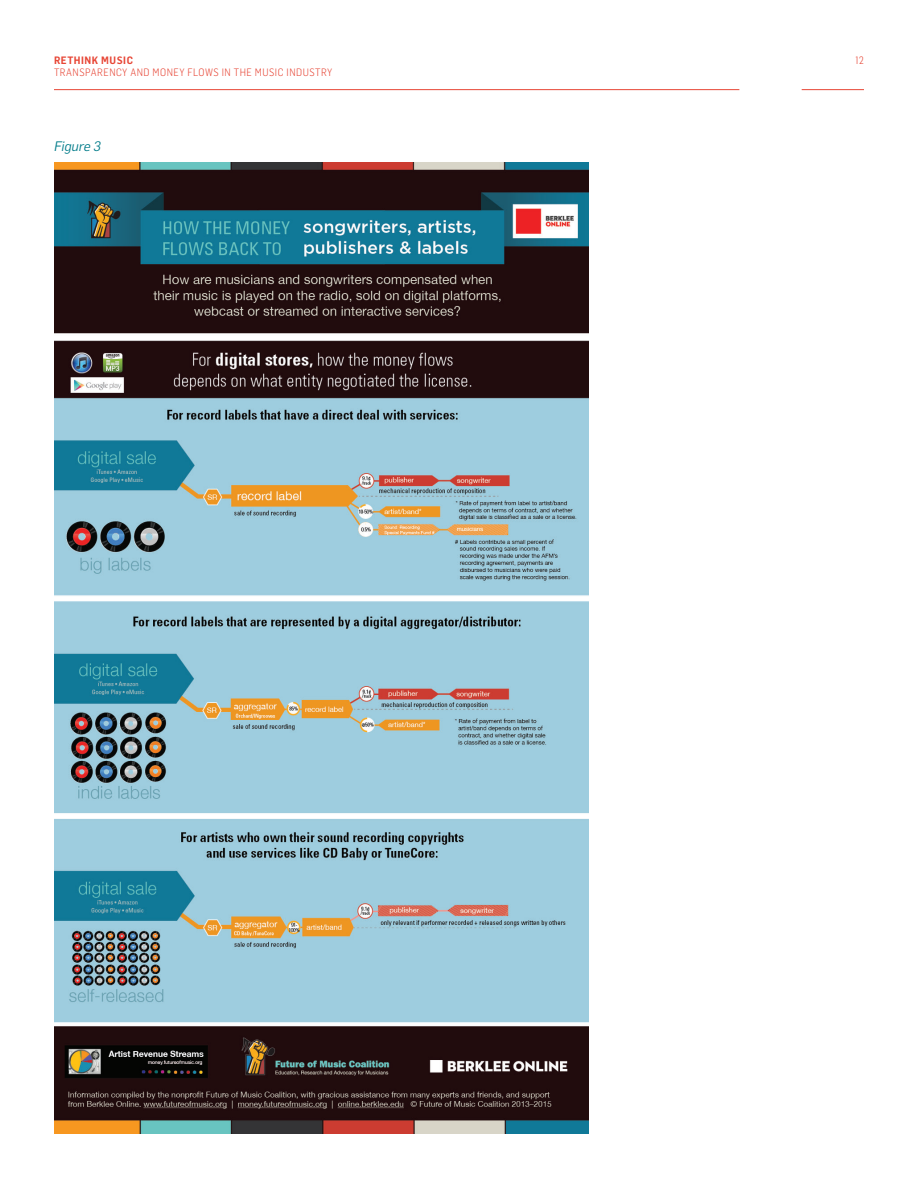
<style>
.page{position:relative;width:918px;height:1188px;background:#fff}
.page>*{position:absolute;margin:0;border:0;box-sizing:border-box;transform-origin:0 0}
.t1{font:italic 13.5px "Flama";color:#007b89}
.t2{font:300 10.5px "Flama Semicondensed";letter-spacing:.05em;color:#e74636}
.t3{font:600 10.5px "Flama Semicondensed";letter-spacing:.05em;color:#e74636}
</style>
<div class="page">
<hr style="left:54px;top:89px;width:685px;height:1px;background:#e74636">
<hr style="left:802px;top:89px;width:62px;height:1px;background:#e74636">
<img style="left:54px;top:162px;width:534px;height:972px">
<p class="t3" style="left:54px;top:53px;width:81px">RETHINK MUSIC</p>
<p class="t2" style="left:54px;top:66px;width:280px">TRANSPARENCY AND MONEY FLOWS IN THE MUSIC INDUSTRY</p>
<p class="t1" style="left:54px;top:137px;width:48px">Figure 3</p>
<p class="t2" style="left:855px;top:54px;width:10px">12</p>
</div>
